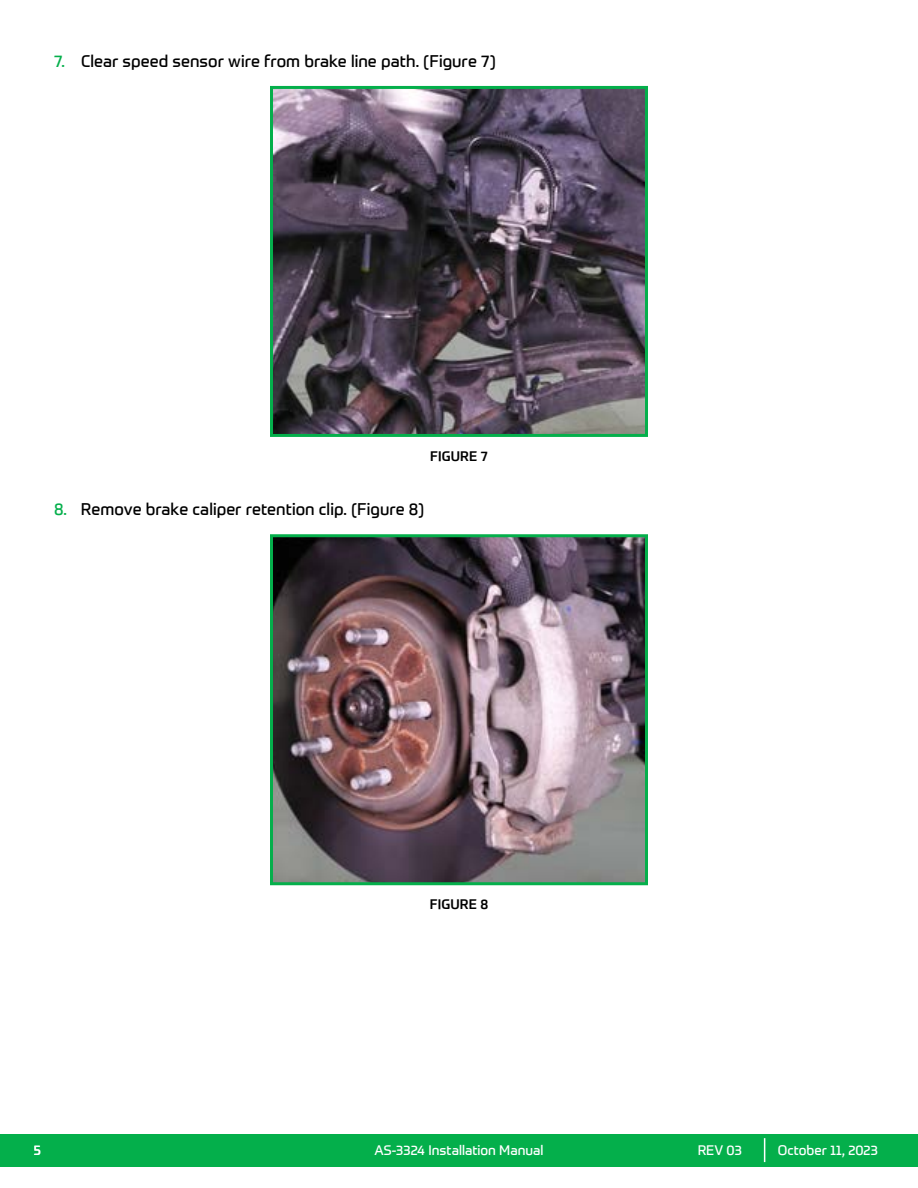
<style>
.page{position:relative;width:918px;height:1188px;background:#fff}
.page>*{position:absolute;margin:0;border:0;box-sizing:border-box;transform-origin:0 0}
.t1{font:16.5px "Prometo";color:#000}
.t2{font:13.5px "Prometo";color:#fff}
.t3{font:500 13.5px "Prometo";letter-spacing:.01em;color:#000}
.s1{color:#04af4b}
</style>
<div class="page">
<div style="left:0;top:1134px;width:918px;height:32px;background:#04af4b"></div>
<svg style="left:764px;top:1138px;width:1px;height:24px"></svg>
<img style="left:274px;top:90px;width:370px;height:343px">
<div style="left:270px;top:86px;width:378px;height:351px;border:3px solid #04af4b"></div>
<img style="left:274px;top:538px;width:370px;height:343px">
<div style="left:270px;top:534px;width:378px;height:351px;border:3px solid #04af4b"></div>
<p class="t1" style="left:54px;top:51px;width:444px"><span class="s1">7.</span> Clear speed sensor wire from brake line path. (Figure 7)</p>
<p class="t3" style="left:430px;top:448px;width:59px">FIGURE 7</p>
<p class="t1" style="left:54px;top:499px;width:372px"><span class="s1">8.</span> Remove brake caliper retention clip. (Figure 8)</p>
<p class="t3" style="left:430px;top:896px;width:60px">FIGURE 8</p>
<p class="t2" style="left:34px;top:1142px;width:9px">5</p>
<p class="t2" style="left:374px;top:1142px;width:171px">AS-3324 Installation Manual</p>
<p class="t2" style="left:698px;top:1142px;width:46px">REV 03</p>
<p class="t2" style="left:778px;top:1142px;width:102px">October 11, 2023</p>
</div>
